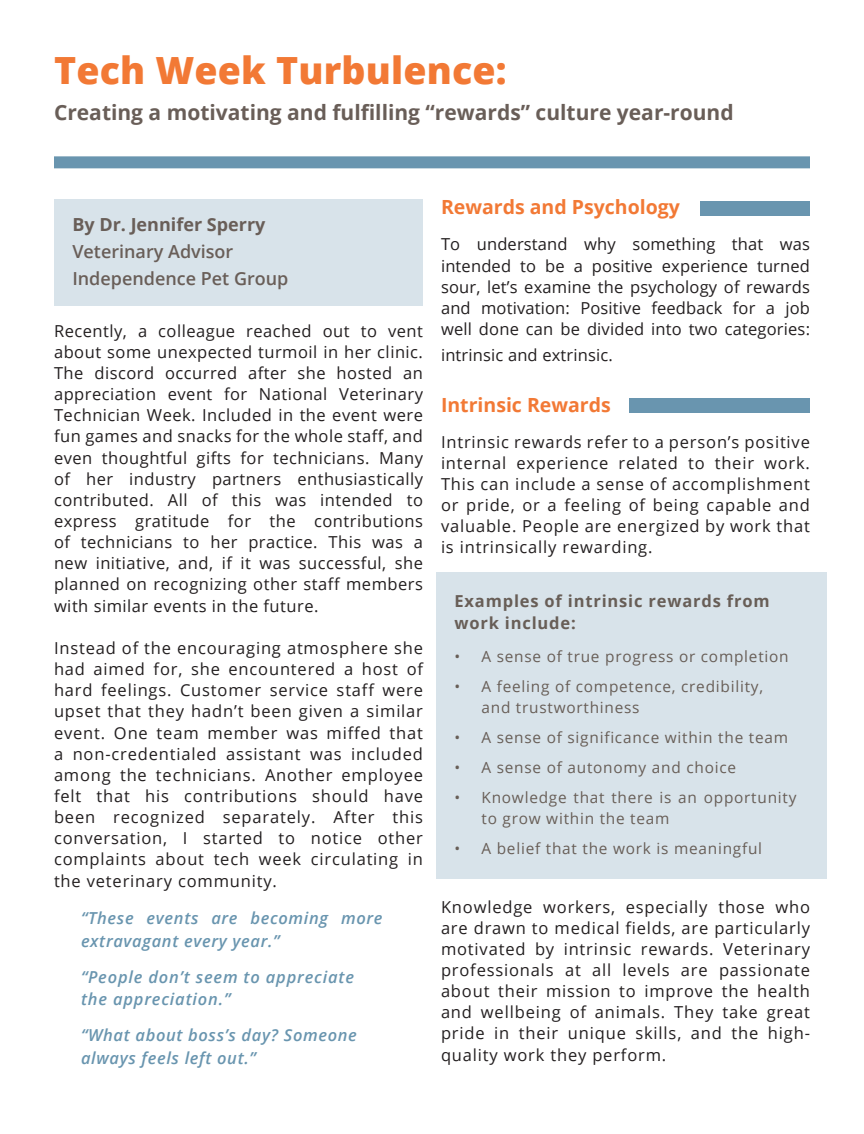
<style>
.page{position:relative;width:864px;height:1134px;background:#fff}
.page>*{position:absolute;margin:0;border:0;box-sizing:border-box;transform-origin:0 0}
.t1{font:800 37.5px "Open Sans";letter-spacing:.005em;color:#f27935}
.Subhead{font:700 21px "Open Sans";color:#695e58}
.Paragraph_Style_Body{font:700 19.5px "Open Sans";color:#f27935}
.t2{font:600 18px "Open Sans";color:#695e58}
.t3{font:700 18px "Open Sans";color:#695e58}
.Paragraph_Style_Body-2{font:16.5px/21.1px "Open Sans";letter-spacing:.05em;color:#231f20;text-align:justify}
.Paragraph_Style_Body-3{font:italic 600 16.5px/22.5px "Open Sans";letter-spacing:.04em;color:#6995af}
.Paragraph_Style_Body-4{font:700 16.5px/21.1px "Open Sans";letter-spacing:.05em;color:#685e57}
.Paragraph_Style_Body-5{font:16.5px "Open Sans";letter-spacing:.01em;color:#231f20}
.Paragraph_Style_Body-6{font:15.3px/21.1px "Open Sans";letter-spacing:.05em;color:#685e57}
</style>
<div class="page">
<div style="left:436px;top:572px;width:391px;height:306px;background:#d8e3ea"></div>
<div style="left:54px;top:200px;width:369px;height:106px;background:#d8e3ea"></div>
<div style="left:54px;top:156px;width:756px;height:12px;background:#6995af"></div>
<div style="left:700px;top:201px;width:110px;height:14px;background:#6995af"></div>
<div style="left:629px;top:398px;width:181px;height:14px;background:#6995af"></div>
<p class="t1" style="left:54px;top:42px;width:454px">Tech Week Turbulence:</p>
<p class="Subhead" style="left:54px;top:97px;width:681px">Creating a motivating and fulfilling “rewards” culture year-round</p>
<p class="t3" style="left:72px;top:212px;width:195px">By Dr. Jennifer Sperry</p>
<p class="t2" style="left:72px;top:239px;width:163px">Veterinary Advisor</p>
<p class="t2" style="left:72px;top:266px;width:218px">Independence Pet Group</p>
<p class="Paragraph_Style_Body-2" style="left:54px;top:320px;width:371px">Recently, a colleague reached out to vent about some unexpected turmoil in her clinic.<br>The discord occurred after she hosted an appreciation event for National Veterinary Technician Week. Included in the event were fun games and snacks for the whole staff, and even thoughtful gifts for technicians. Many of her industry partners enthusiastically contributed. All of this was intended to express gratitude for the contributions of technicians to her practice. This was a new initiative, and, if it was successful, she planned on recognizing other staff members with similar events in the future.</p>
<p class="Paragraph_Style_Body-2" style="left:54px;top:637px;width:371px">Instead of the encouraging atmosphere she had aimed for, she encountered a host of hard feelings. Customer service staff were upset that they hadn’t been given a similar event. One team member was miffed that a non-credentialed assistant was included among the technicians. Another employee felt that his contributions should have been recognized separately. After this conversation, I started to notice other complaints about tech week circulating in the veterinary community.</p>
<p class="Paragraph_Style_Body-3" style="left:81px;top:907px;width:303px">“These events are becoming more extravagant every year.”</p>
<p class="Paragraph_Style_Body-3" style="left:81px;top:965px;width:275px">“People don’t seem to appreciate the appreciation.”</p>
<p class="Paragraph_Style_Body-3" style="left:81px;top:1024px;width:277px">“What about boss’s day? Someone always feels left out.”</p>
<p class="Paragraph_Style_Body" style="left:441px;top:194px;width:240px">Rewards and Psychology</p>
<p class="Paragraph_Style_Body-2" style="left:441px;top:234px;width:371px">To understand why something that was intended to be a positive experience turned sour, let’s examine the psychology of rewards and motivation: Positive feedback for a job well done can be divided into two categories:</p>
<p class="Paragraph_Style_Body-5" style="left:441px;top:343px;width:173px">intrinsic and extrinsic.</p>
<p class="Paragraph_Style_Body" style="left:441px;top:391px;width:171px">Intrinsic Rewards</p>
<p class="Paragraph_Style_Body-2" style="left:441px;top:431px;width:371px">Intrinsic rewards refer to a person’s positive internal experience related to their work.<br>This can include a sense of accomplishment or pride, or a feeling of being capable and valuable. People are energized by work that is intrinsically rewarding.</p>
<p class="Paragraph_Style_Body-4" style="left:454px;top:591px;width:317px">Examples of intrinsic rewards from work include:</p>
<p class="Paragraph_Style_Body-6" style="left:454px;top:645px;width:336px">• A sense of true progress or completion</p>
<p class="Paragraph_Style_Body-6" style="left:454px;top:675px;width:310px">• A feeling of competence, credibility,</p>
<p class="Paragraph_Style_Body-6" style="left:482px;top:696px;width:160px">and trustworthiness</p>
<p class="Paragraph_Style_Body-6" style="left:454px;top:726px;width:335px">• A sense of significance within the team</p>
<p class="Paragraph_Style_Body-6" style="left:454px;top:756px;width:283px">• A sense of autonomy and choice</p>
<p class="Paragraph_Style_Body-6" style="left:482px;top:786px;width:317px;text-indent:-27px">• Knowledge that there is an opportunity to grow within the team</p>
<p class="Paragraph_Style_Body-6" style="left:454px;top:837px;width:309px">• A belief that the work is meaningful</p>
<p class="Paragraph_Style_Body-2" style="left:441px;top:896px;width:371px">Knowledge workers, especially those who are drawn to medical fields, are particularly motivated by intrinsic rewards. Veterinary professionals at all levels are passionate about their mission to improve the health and wellbeing of animals. They take great pride in their unique skills, and the high&shy;quality work they perform.</p>
</div>
